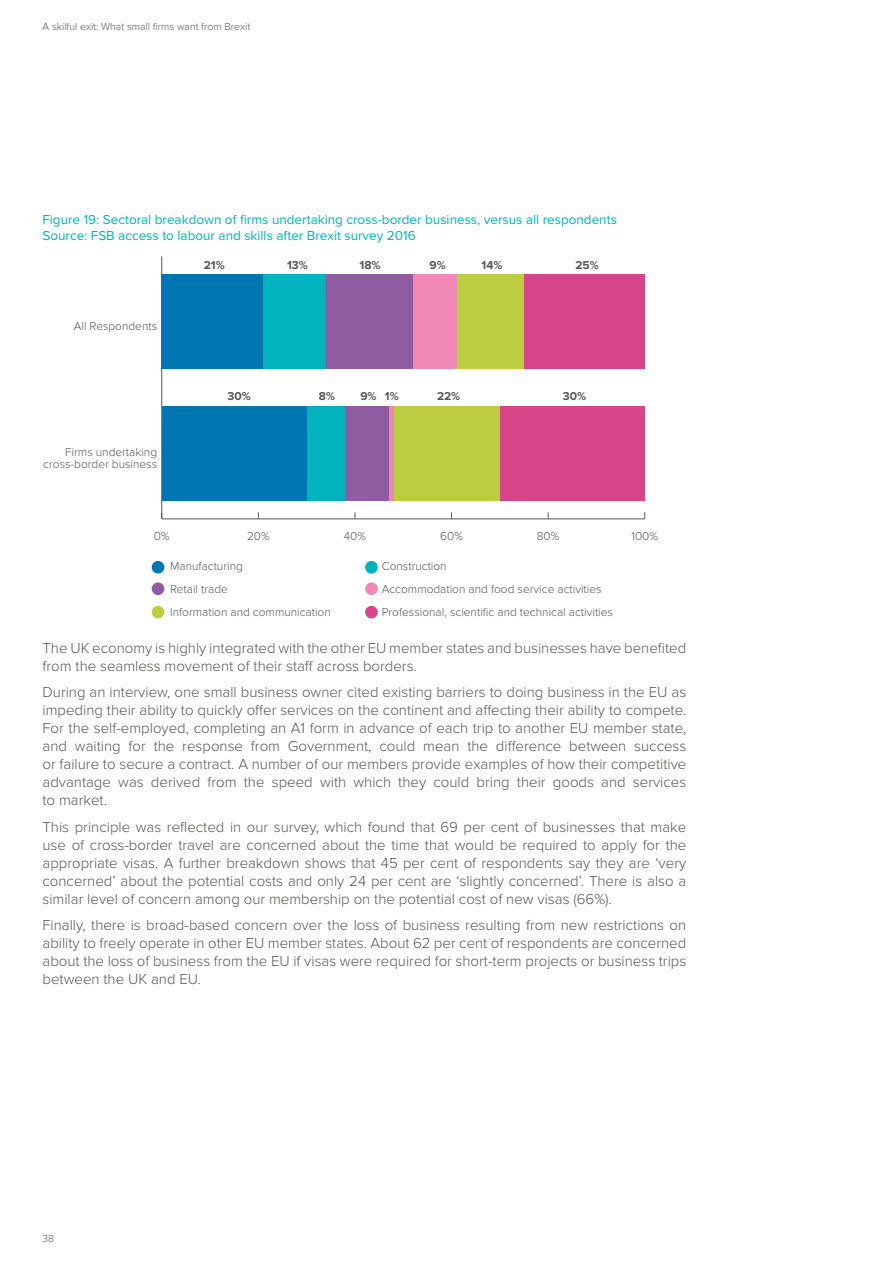
<style>
.page{position:relative;width:893px;height:1263px;background:#fff}
.page>*{position:absolute;margin:0;border:0;box-sizing:border-box;transform-origin:0 0}
.t1{font:300 15px/18px "Proxima Nova";color:#575756;text-align:justify}
.t2{font:13.5px/16.2px "Proxima Nova";color:#00b3bd}
.t3{font:300 11.85px/11.9px "Proxima Nova";color:#575756;text-align:right}
.t4{font:700 11.85px "Proxima Nova";color:#575756}
.t5{font:300 10.5px "Proxima Nova";color:#575756}
</style>
<div class="page">
<hr style="left:162px;top:518px;width:483px;height:1px;background:#575756">
<hr style="left:161px;top:256px;width:1px;height:263px;background:#575756">
<div style="left:524px;top:275px;width:121px;height:94px;background:#d74589"></div>
<div style="left:500px;top:406px;width:145px;height:94px;background:#d74589"></div>
<div style="left:456px;top:275px;width:68px;height:94px;background:#bdcd40"></div>
<div style="left:394px;top:406px;width:106px;height:94px;background:#bdcd40"></div>
<div style="left:413px;top:275px;width:43px;height:94px;background:#f088b6"></div>
<div style="left:389px;top:406px;width:5px;height:94px;background:#f088b6"></div>
<div style="left:326px;top:275px;width:87px;height:94px;background:#915ba1"></div>
<div style="left:345px;top:406px;width:44px;height:94px;background:#915ba1"></div>
<div style="left:263px;top:275px;width:63px;height:94px;background:#00b3bd"></div>
<div style="left:307px;top:406px;width:38px;height:94px;background:#00b3bd"></div>
<div style="left:162px;top:275px;width:101px;height:94px;background:#0076b1"></div>
<div style="left:162px;top:406px;width:145px;height:94px;background:#0076b1"></div>
<div style="left:152px;top:561px;width:12px;height:12px;background:#0076b1;border-radius:50%"></div>
<div style="left:365px;top:561px;width:13px;height:12px;background:#00b3bd;border-radius:50%"></div>
<div style="left:152px;top:582px;width:12px;height:13px;background:#915ba1;border-radius:50%"></div>
<div style="left:365px;top:582px;width:13px;height:13px;background:#f088b6;border-radius:50%"></div>
<div style="left:152px;top:606px;width:12px;height:12px;background:#bdcd40;border-radius:50%"></div>
<div style="left:365px;top:606px;width:13px;height:12px;background:#d74589;border-radius:50%"></div>
<p class="t5" style="left:43px;top:20px;width:209px">A skilful exit: What small firms want from Brexit</p>
<p class="t2" style="left:43px;top:212px;width:576px">Figure 19: Sectoral breakdown of firms undertaking cross-border business, versus all respondents<br>Source: FSB access to labour and skills after Brexit survey 2016</p>
<p class="t3" style="left:74px;top:321px;width:85px">All Respondents</p>
<p class="t3" style="left:43px;top:446px;width:115px">Firms undertaking cross-border business</p>
<p class="t4" style="left:204px;top:258px;width:23px">21%</p>
<p class="t4" style="left:287px;top:258px;width:22px">13%</p>
<p class="t4" style="left:359px;top:258px;width:23px">18%</p>
<p class="t4" style="left:429px;top:258px;width:18px">9%</p>
<p class="t4" style="left:482px;top:258px;width:22px">14%</p>
<p class="t4" style="left:575px;top:258px;width:25px">25%</p>
<p class="t4" style="left:228px;top:390px;width:25px">30%</p>
<p class="t4" style="left:319px;top:390px;width:18px">8%</p>
<p class="t4" style="left:360px;top:390px;width:40px">9% 1%</p>
<p class="t4" style="left:437px;top:390px;width:25px">22%</p>
<p class="t4" style="left:563px;top:390px;width:25px">30%</p>
<p class="t3" style="left:154px;top:530px;width:17px">0%</p>
<p class="t3" style="left:247px;top:530px;width:24px">20%</p>
<p class="t3" style="left:344px;top:530px;width:24px">40%</p>
<p class="t3" style="left:440px;top:530px;width:24px">60%</p>
<p class="t3" style="left:537px;top:530px;width:24px">80%</p>
<p class="t3" style="left:631px;top:530px;width:28px">100%</p>
<p class="t3" style="left:170px;top:560px;width:74px">Manufacturing</p>
<p class="t3" style="left:382px;top:560px;width:66px">Construction</p>
<p class="t3" style="left:170px;top:584px;width:59px">Retail trade</p>
<p class="t3" style="left:382px;top:584px;width:221px">Accommodation and food service activities</p>
<p class="t3" style="left:170px;top:607px;width:162px">Information and communication</p>
<p class="t3" style="left:382px;top:607px;width:233px">Professional, scientific and technical activities</p>
<p class="t1" style="left:43px;top:639px;width:645px">The UK economy is highly integrated with the other EU member states and businesses have benefited from the seamless movement of their staff across borders.</p>
<p class="t1" style="left:43px;top:684px;width:645px">During an interview, one small business owner cited existing barriers to doing business in the EU as impeding their ability to quickly offer services on the continent and affecting their ability to compete.<br>For the self-employed, completing an A1 form in advance of each trip to another EU member state, and waiting for the response from Government, could mean the difference between success or failure to secure a contract. A number of our members provide examples of how their competitive advantage was derived from the speed with which they could bring their goods and services to market.</p>
<p class="t1" style="left:43px;top:818px;width:645px">This principle was reflected in our survey, which found that 69 per cent of businesses that make use of cross-border travel are concerned about the time that would be required to apply for the appropriate visas. A further breakdown shows that 45 per cent of respondents say they are ‘very concerned’ about the potential costs and only 24 per cent are ‘slightly concerned’. There is also a similar level of concern among our membership on the potential cost of new visas (66%).</p>
<p class="t1" style="left:43px;top:917px;width:645px">Finally, there is broad-based concern over the loss of business resulting from new restrictions on ability to freely operate in other EU member states. About 62 per cent of respondents are concerned about the loss of business from the EU if visas were required for short-term projects or business trips between the UK and EU.</p>
<p class="t5" style="left:43px;top:1232px;width:13px">38</p>
</div>
